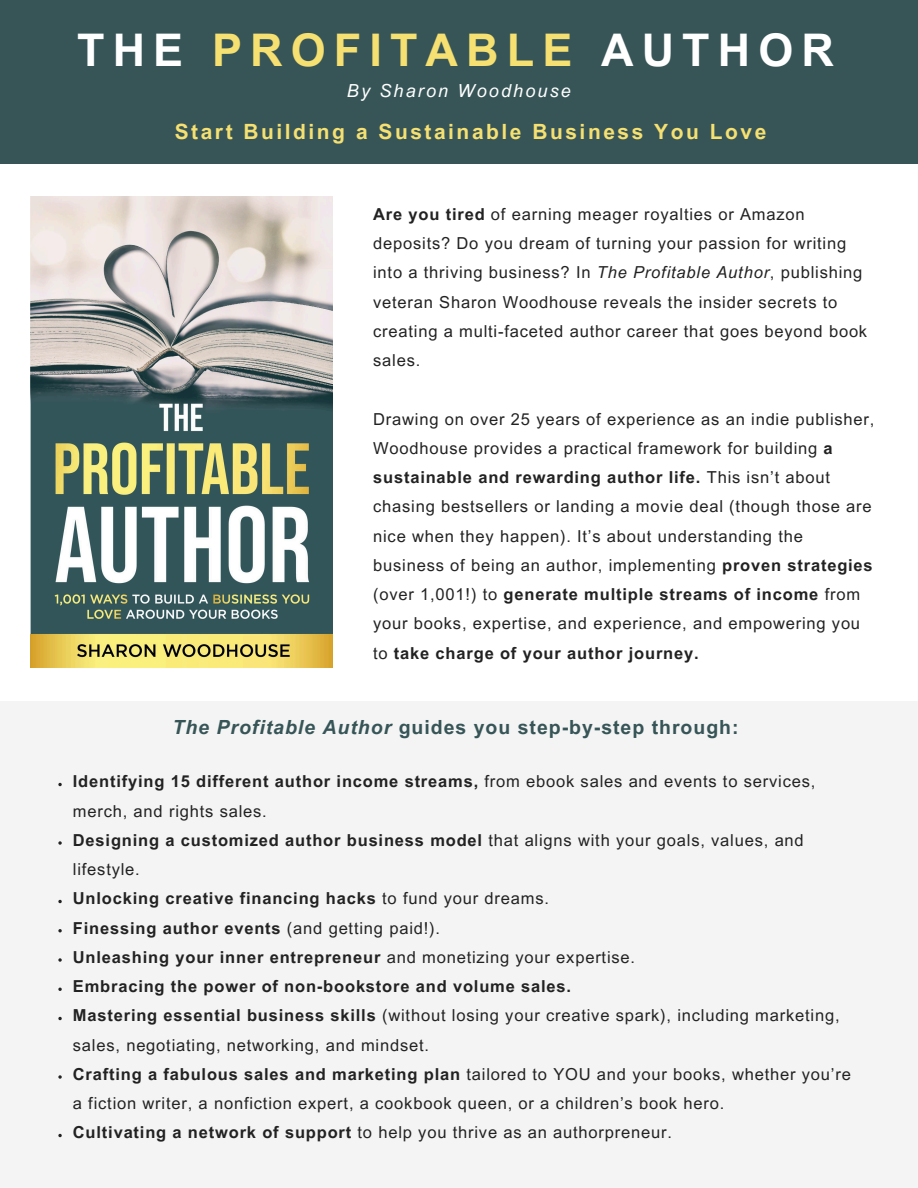
<style>
.page{position:relative;width:918px;height:1188px;background:#fff}
.page>*{position:absolute;margin:0;border:0;box-sizing:border-box;transform-origin:0 0}
.t1{font:700 45px "Arial MT Pro";letter-spacing:.18em;color:#f5e071}
.t2{font:700 21px "Arial MT Pro";letter-spacing:.12em;color:#f5e071}
.t3{font:700 19.5px "Arial MT Pro";letter-spacing:.05em;color:#375557}
.t4{font:italic 18px "Arial MT Pro";letter-spacing:.12em;color:#fff}
.t5{font:16.5px/29.2px "Arial MT Pro";letter-spacing:.05em;color:#222}
.s1{color:#fff}
.s2{font-weight:700}
.s3{font-style:italic}
</style>
<div class="page">
<div style="left:0;top:0;width:918px;height:164px;background:#375557"></div>
<div style="left:0;top:701px;width:918px;height:487px;background:#f4f4f4"></div>
<img style="left:31px;top:197px;width:301px;height:470px">
<svg style="left:58px;top:783px;width:4px;height:3px"></svg>
<svg style="left:58px;top:841px;width:4px;height:4px"></svg>
<svg style="left:58px;top:900px;width:4px;height:3px"></svg>
<svg style="left:58px;top:929px;width:4px;height:3px"></svg>
<svg style="left:58px;top:958px;width:4px;height:4px"></svg>
<svg style="left:58px;top:988px;width:4px;height:3px"></svg>
<svg style="left:58px;top:1017px;width:4px;height:3px"></svg>
<svg style="left:58px;top:1075px;width:4px;height:4px"></svg>
<svg style="left:58px;top:1134px;width:4px;height:3px"></svg>
<p class="t1" style="left:77px;top:33px;width:759px"><span class="s1">THE</span> PROFITABLE <span class="s1">AUTHOR</span></p>
<h1 class="t4" style="left:347px;top:84px;width:225px">By Sharon Woodhouse</h1>
<p class="t2" style="left:175px;top:124px;width:593px">Start Building a Sustainable Business You Love</p>
<p class="t5" style="left:373px;top:201px;width:496px"><span class="s2">Are you tired</span> of earning meager royalties or Amazon deposits? Do you dream of turning your passion for writing into a thriving business? In <span class="s3">The Profitable Author</span>, publishing veteran Sharon Woodhouse reveals the insider secrets to creating a multi-faceted author career that goes beyond book sales.</p>
<p class="t5" style="left:373px;top:406px;width:503px">Drawing on over 25 years of experience as an indie publisher, Woodhouse provides a practical framework for building <span class="s2">a sustainable and rewarding author life.</span> This isn’t about chasing bestsellers or landing a movie deal (though those are nice when they happen). It’s about understanding the business of being an author, implementing <span class="s2">proven strategies </span>(over 1,001!) to <span class="s2">generate multiple streams of income</span> from your books, expertise, and experience, and empowering you to <span class="s2">take charge of your author journey.</span></p>
<p class="t3" style="left:172px;top:720px;width:568px"><span class="s3">The Profitable Author</span> guides you step-by-step through:</p>
<p class="t5" style="left:73px;top:769px;width:780px"><span class="s2">Identifying 15 different author income streams,</span> from ebook sales and events to services, merch, and rights sales.<br><span class="s2">Designing a customized author business model</span> that aligns with your goals, values, and lifestyle.<br><span class="s2">Unlocking creative financing hacks</span> to fund your dreams.<br><span class="s2">Finessing author events</span> (and getting paid!).<br><span class="s2">Unleashing your inner entrepreneur</span> and monetizing your expertise.<br><span class="s2">Embracing the power of non-bookstore and volume sales.<br>Mastering essential business skills</span> (without losing your creative spark), including marketing, sales, negotiating, networking, and mindset.<br><span class="s2">Crafting a fabulous sales and marketing plan</span> tailored to YOU and your books, whether you’re a fiction writer, a nonfiction expert, a cookbook queen, or a children’s book hero.<br><span class="s2">Cultivating a network of support</span> to help you thrive as an authorpreneur.</p>
</div>
